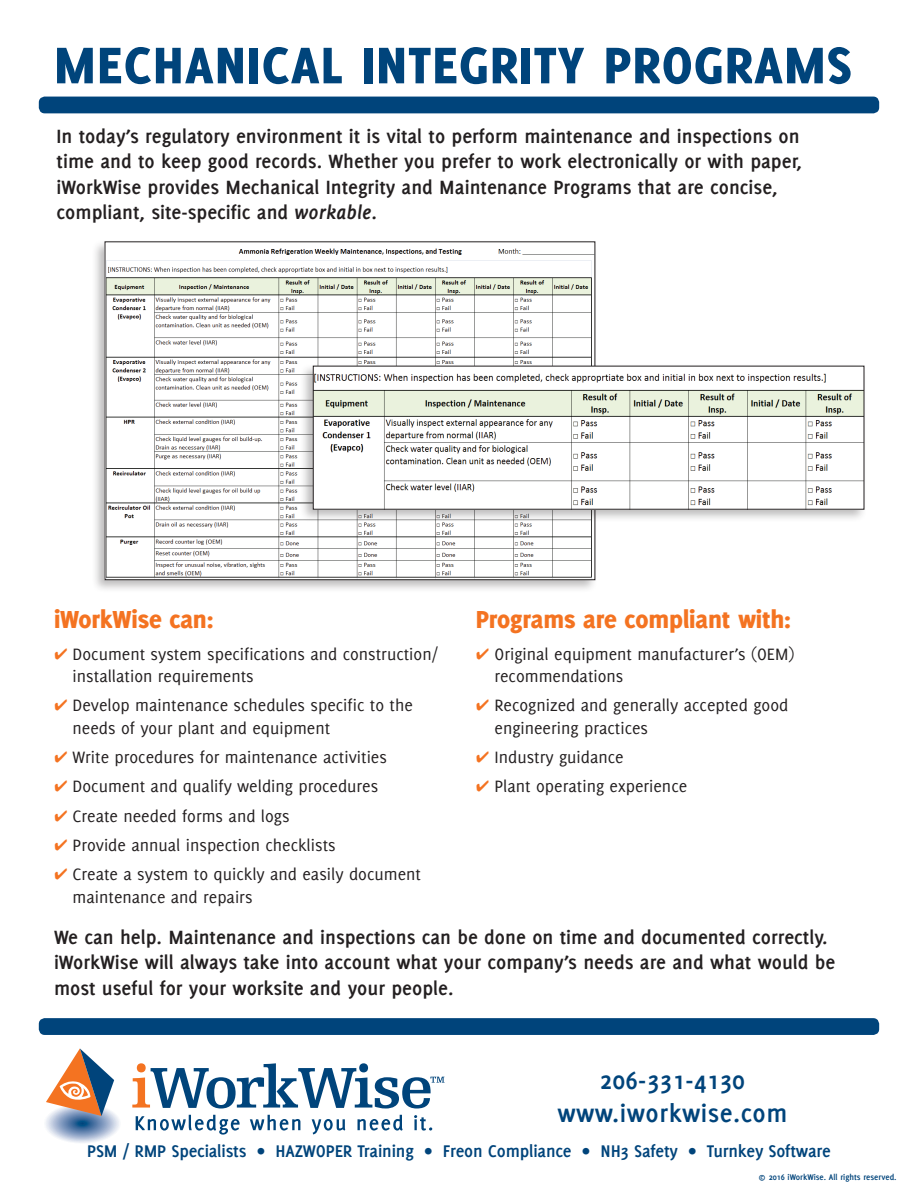
<style>
.page{position:relative;width:918px;height:1188px;background:#fff}
.page>*{position:absolute;margin:0;border:0;box-sizing:border-box;transform-origin:0 0}
.t1{font:800 56.4px "Delicious";letter-spacing:.02em;color:#00447b}
.t2{font:700 27.3px/32.7px "Delicious";letter-spacing:.02em;color:#00447b;text-align:center}
.t3{font:800 27px "Delicious";letter-spacing:-.005em;color:#f47321}
.t4{font:700 21px/25.5px "Delicious";color:#231f20}
.t5{font:700 18.45px "Delicious";letter-spacing:-.01em;color:#00447b}
.t6{font:18px/29.2px "Delicious";color:#231f20}
.t7{font:700 9px "Delicious";color:#00447b}
.s1{font-style:italic}
</style>
<div class="page">
<svg style="left:45px;top:1048px;width:74px;height:95px"></svg>
<svg style="left:132px;top:1063px;width:313px;height:46px"></svg>
<svg style="left:136px;top:1115px;width:104px;height:20px"></svg>
<svg style="left:250px;top:1115px;width:50px;height:16px"></svg>
<svg style="left:312px;top:1119px;width:33px;height:15px"></svg>
<svg style="left:358px;top:1115px;width:45px;height:16px"></svg>
<svg style="left:414px;top:1115px;width:18px;height:16px"></svg>
<div style="left:39px;top:97px;width:840px;height:16px;background:#00447b;border-radius:6px"></div>
<div style="left:39px;top:1018px;width:840px;height:17px;background:#00447b;border-radius:6px"></div>
<div style="left:91px;top:239px;width:507px;height:355px;background:#231f20;opacity:.3"></div>
<img style="left:107px;top:244px;width:486px;height:334px">
<div style="left:299px;top:363px;width:568px;height:160px;background:#231f20;opacity:.3"></div>
<img style="left:315px;top:368px;width:547px;height:139px">
<h1 class="t1" style="left:54px;top:32px;width:799px">MECHANICAL INTEGRITY PROGRAMS</h1>
<p class="t4" style="left:57px;top:123px;width:747px">In today’s regulatory environment it is vital to perform maintenance and inspections on time and to keep good records. Whether you prefer to work electronically or with paper, iWorkWise provides Mechanical Integrity and Maintenance Programs that are concise, compliant, site-specific and <span class="s1">workable</span>.</p>
<h3 class="t3" style="left:54px;top:604px;width:161px">iWorkWise can:</h3>
<p class="t6" style="left:73px;top:642px;width:367px;line-height:22.5px">Document system specifications and construction/ installation requirements</p>
<p class="t6" style="left:73px;top:694px;width:342px;line-height:22.5px">Develop maintenance schedules specific to the needs of your plant and equipment</p>
<p class="t6" style="left:73px;top:742px;width:350px">Write procedures for maintenance activities Document and qualify welding procedures Create needed forms and logs<br>Provide annual inspection checklists<br>Create a system to quickly and easily document</p>
<p class="t6" style="left:73px;top:882px;width:181px">maintenance and repairs</p>
<h3 class="t3" style="left:476px;top:604px;width:317px">Programs are compliant with:</h3>
<p class="t6" style="left:495px;top:642px;width:302px;line-height:22.5px">Original equipment manufacturer’s (OEM) recommendations</p>
<p class="t6" style="left:495px;top:694px;width:295px;line-height:22.5px">Recognized and generally accepted good engineering practices</p>
<p class="t6" style="left:495px;top:742px;width:194px">Industry guidance<br>Plant operating experience</p>
<p class="t4" style="left:54px;top:924px;width:783px">We can help. Maintenance and inspections can be done on time and documented correctly. iWorkWise will always take into account what your company’s needs are and what would be most useful for your worksite and your people.</p>
<h2 class="t2" style="left:557px;top:1064px;width:232px">206-331-4130 www.iworkwise.com</h2>
<p class="t5" style="left:87px;top:1141px;width:745px">PSM / RMP Specialists • HAZWOPER Training • Freon Compliance • NH3 Safety • Turnkey Software</p>
<p class="t7" style="left:758px;top:1172px;width:140px">© 2016 iWorkWise. All rights reserved.</p>
</div>
